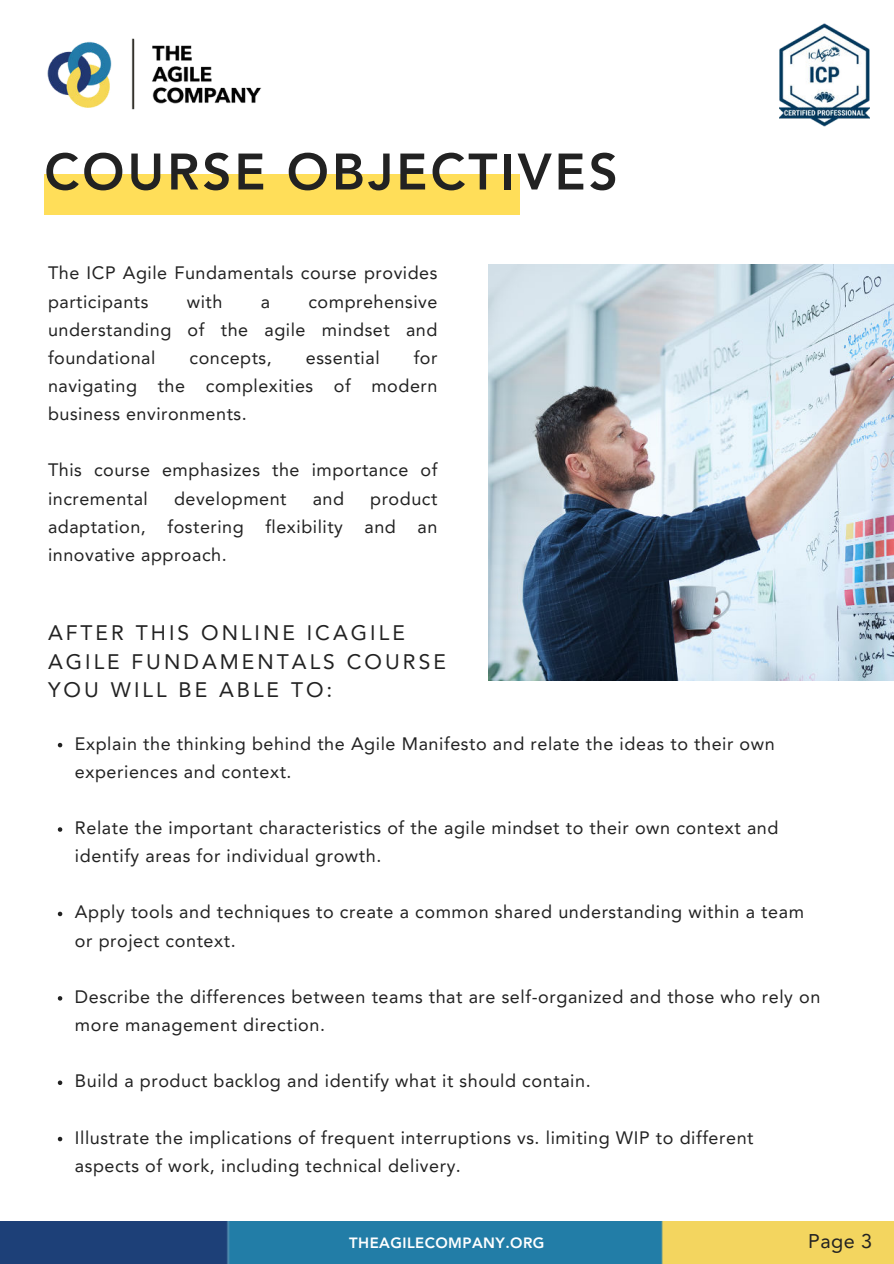
<style>
.page{position:relative;width:894px;height:1264px;background:#fff}
.page>*{position:absolute;margin:0;border:0;box-sizing:border-box;transform-origin:0 0}
.t1{font:800 50.7px "Avenir LT Pro";letter-spacing:.06em;color:#222}
.t2{font:21px/28.2px "Avenir LT Pro";letter-spacing:.145em;color:#222}
.t3{font:19.8px "Avenir LT Pro";color:#222}
.t4{font:18px/28.2px "Avenir LT Pro";letter-spacing:.03em;color:#222}
.t5{font:800 14.85px "Avenir LT Pro";letter-spacing:.03em;color:#fff}
</style>
<div class="page">
<img style="left:0;top:1221px;width:893px;height:42px">
<img style="left:47px;top:38px;width:215px;height:72px">
<img style="left:488px;top:265px;width:405px;height:415px">
<svg style="left:58px;top:742px;width:4px;height:5px"></svg>
<svg style="left:58px;top:827px;width:4px;height:4px"></svg>
<svg style="left:58px;top:911px;width:4px;height:5px"></svg>
<svg style="left:58px;top:996px;width:4px;height:4px"></svg>
<svg style="left:58px;top:1080px;width:4px;height:4px"></svg>
<svg style="left:58px;top:1136px;width:4px;height:5px"></svg>
<img style="left:779px;top:23px;width:90px;height:104px">
<div style="left:44px;top:174px;width:476px;height:40px;background:#ffde59"></div>
<h1 class="t1" style="left:44px;top:142px;width:575px">COURSE OBJECTIVES</h1>
<p class="t4" style="left:48px;top:259px;width:391px">The ICP Agile Fundamentals course provides participants</p>
<p class="t4" style="left:48px;top:287px;width:391px;text-align:justify;text-indent:260px">comprehensive understanding of the agile mindset and foundational</p>
<p class="t4" style="left:187px;top:287px;width:37px">with</p>
<p class="t4" style="left:261px;top:287px;width:11px">a</p>
<p class="t4" style="left:48px;top:343px;width:391px;text-align:justify;text-indent:365px">for navigating the complexities of modern business environments.</p>
<p class="t4" style="left:189px;top:343px;width:84px">concepts,</p>
<p class="t4" style="left:306px;top:343px;width:75px">essential</p>
<p class="t4" style="left:48px;top:456px;width:391px">This course emphasizes the importance of incremental</p>
<p class="t4" style="left:48px;top:484px;width:391px;text-align:justify;text-indent:322px">product adaptation, fostering flexibility and an innovative approach.</p>
<p class="t4" style="left:174px;top:484px;width:114px">development</p>
<p class="t4" style="left:312px;top:484px;width:33px">and</p>
<p class="t2" style="left:48px;top:619px;width:399px">AFTER THIS ONLINE ICAGILE<br>AGILE FUNDAMENTALS COURSE<br>YOU WILL BE ABLE TO:</p>
<p class="t4" style="left:75px;top:729px;width:701px">Explain the thinking behind the Agile Manifesto and relate the ideas to their own experiences and context.</p>
<p class="t4" style="left:75px;top:813px;width:705px">Relate the important characteristics of the agile mindset to their own context and identify areas for individual growth.</p>
<p class="t4" style="left:75px;top:898px;width:730px">Apply tools and techniques to create a common shared understanding within a team or project context.</p>
<p class="t4" style="left:75px;top:982px;width:746px">Describe the differences between teams that are self-organized and those who rely on more management direction.</p>
<p class="t4" style="left:75px;top:1066px;width:517px">Build a product backlog and identify what it should contain.</p>
<p class="t4" style="left:75px;top:1123px;width:680px">Illustrate the implications of frequent interruptions vs. limiting WIP to different aspects of work, including technical delivery.</p>
<p class="t5" style="left:349px;top:1233px;width:197px">THEAGILECOMPANY.ORG</p>
<p class="t3" style="left:808px;top:1229px;width:65px">Page 3</p>
</div>
